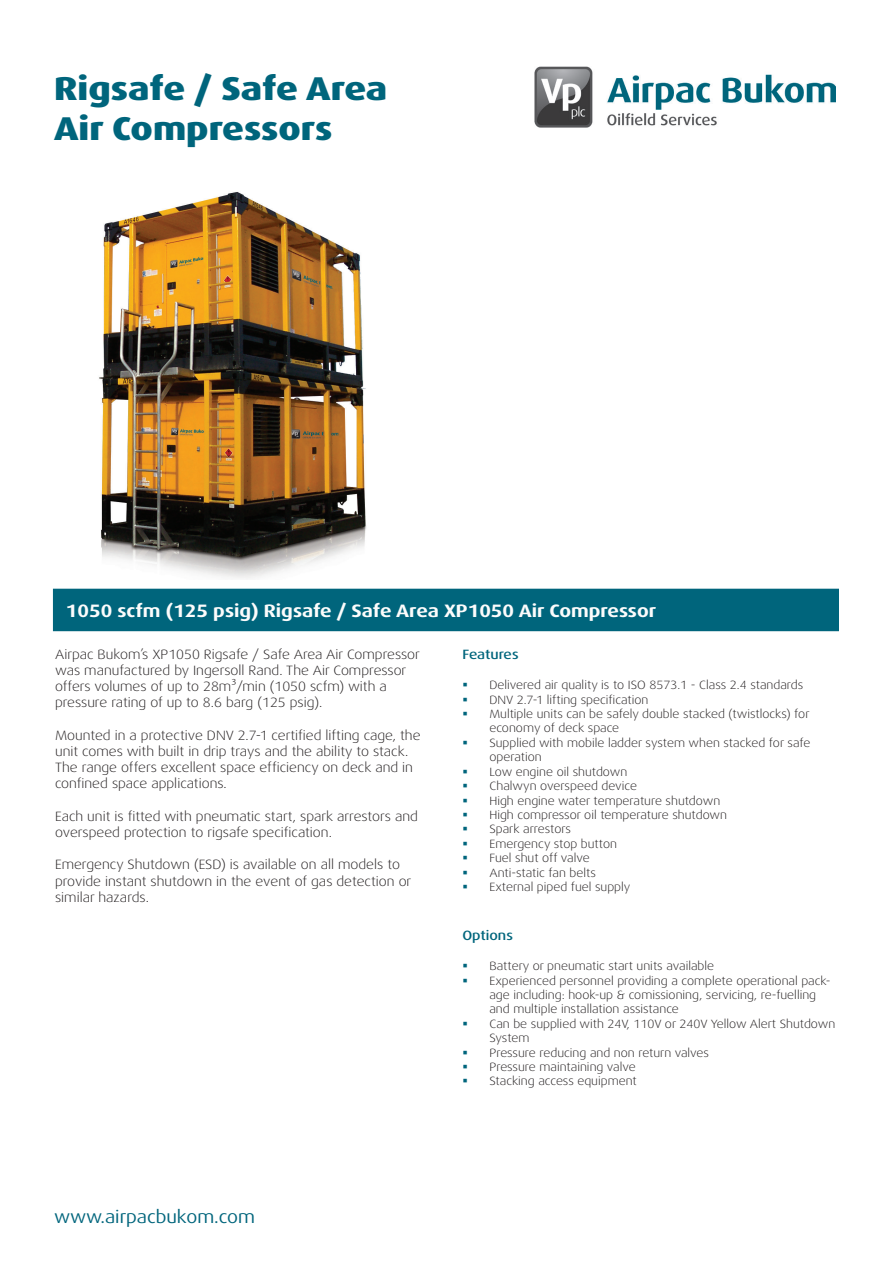
<style>
.page{position:relative;width:893px;height:1263px;background:#fff}
.page>*{position:absolute;margin:0;border:0;box-sizing:border-box;transform-origin:0 0}
.t1{font:800 expanded 33px/39.6px "Dax OT";color:#00657c}
.t2{font:700 expanded 18px "Dax OT";color:#fcfcfc}
.t3{font:expanded 18px "Dax OT";color:#00657c}
.t4{font:300 expanded 13.5px/16.2px "Dax OT";color:#231f20}
.t5{font:500 expanded 13.5px "Dax OT";color:#00657c}
.t6{font:300 expanded 12px/14.4px "Dax OT";color:#231f20}
</style>
<div class="page">
<img style="left:534px;top:67px;width:301px;height:61px">
<img style="left:99px;top:192px;width:268px;height:387px">
<div style="left:53px;top:589px;width:786px;height:42px;background:#00657c"></div>
<h1 class="t1" style="left:54px;top:69px;width:335px">Rigsafe / Safe Area<br>Air Compressors</h1>
<h2 class="t2" style="left:66px;top:599px;width:592px">1050 scfm (125 psig) Rigsafe / Safe Area XP1050 Air Compressor</h2>
<p class="t4" style="left:55px;top:646px;width:366px">Airpac Bukom’s XP1050 Rigsafe / Safe Area Air Compressor was manufactured by Ingersoll Rand. The Air Compressor offers volumes of up to 28m³/min (1050 scfm) with a pressure rating of up to 8.6 barg (125 psig).</p>
<p class="t4" style="left:55px;top:727px;width:367px">Mounted in a protective DNV 2.7-1 certified lifting cage, the unit comes with built in drip trays and the ability to stack.<br>The range offers excellent space efficiency on deck and in confined space applications.</p>
<p class="t4" style="left:55px;top:808px;width:364px">Each unit is fitted with pneumatic start, spark arrestors and overspeed protection to rigsafe specification.</p>
<p class="t4" style="left:55px;top:857px;width:358px">Emergency Shutdown (ESD) is available on all models to provide instant shutdown in the event of gas detection or similar hazards.</p>
<p class="t5" style="left:462px;top:645px;width:58px">Features</p>
<p class="t6" style="left:489px;top:678px;width:322px">Delivered air quality is to ISO 8573.1 - Class 2.4 standards<br>DNV 2.7-1 lifting specification<br>Multiple units can be safely double stacked (twistlocks) for economy of deck space<br>Supplied with mobile ladder system when stacked for safe operation<br>Low engine oil shutdown<br>Chalwyn overspeed device<br>High engine water temperature shutdown<br>High compressor oil temperature shutdown<br>Spark arrestors<br>Emergency stop button<br>Fuel shut off valve<br>Anti-static fan belts<br>External piped fuel supply</p>
<p class="t5" style="left:462px;top:926px;width:52px">Options</p>
<p class="t6" style="left:489px;top:959px;width:347px">Battery or pneumatic start units available<br>Experienced personnel providing a complete operational pack&shy;age including: hook-up &amp; comissioning, servicing, re-fuelling and multiple installation assistance<br>Can be supplied with 24V, 110V or 240V Yellow Alert Shutdown System<br>Pressure reducing and non return valves<br>Pressure maintaining valve<br>Stacking access equipment</p>
<h2 class="t3" style="left:54px;top:1205px;width:203px">www.airpacbukom.com</h2>
</div>
